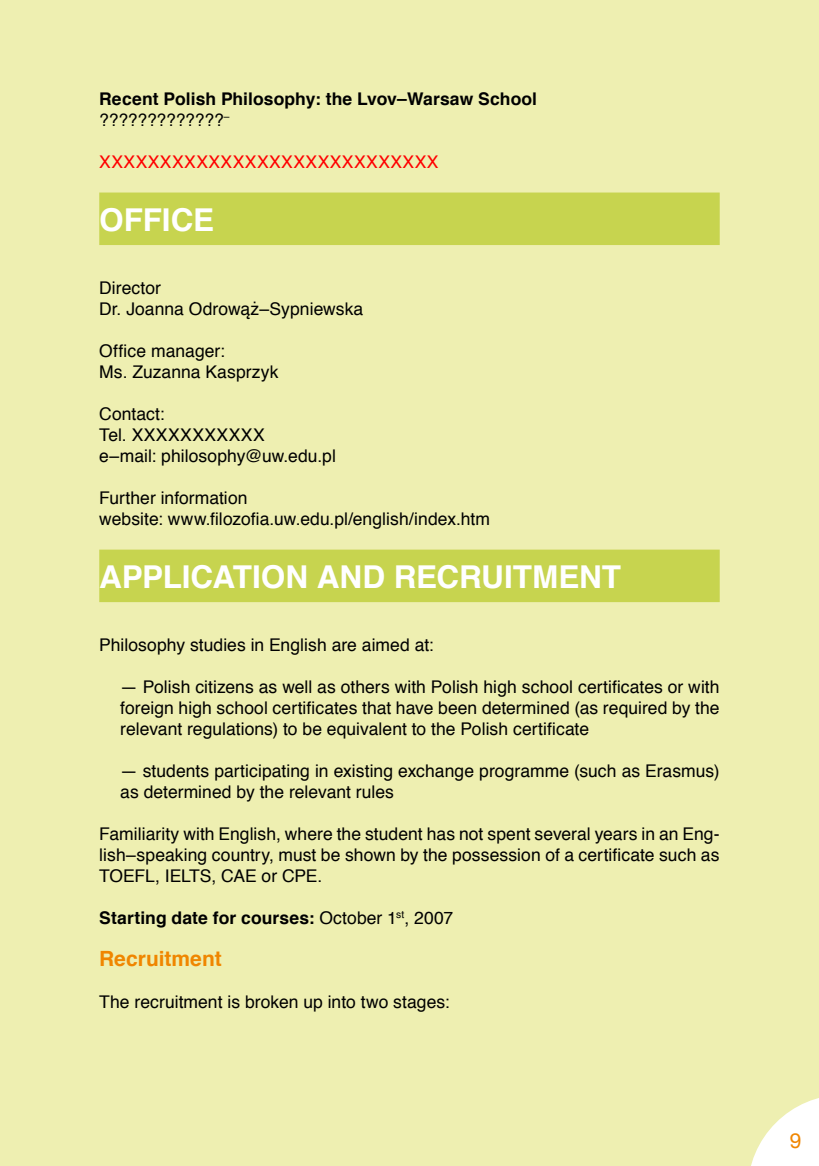
<style>
.page{position:relative;width:819px;height:1166px;background:#eeefb1}
.page>*{position:absolute;margin:0;border:0;box-sizing:border-box;transform-origin:0 0}
.t1{font:700 31.5px "Helvetica CE";color:#fff}
.t2{font:700 21px "Helvetica CE";color:#f08600}
.t3{font:17.5px/21px "Helvetica CE";letter-spacing:.005em;color:#000}
.t4{font:700 17.5px/21px "Helvetica CE";color:#000}
.t5{font:17.5px "Helvetica CE";letter-spacing:.025em;color:#f00}
.s1{font-weight:400}
</style>
<div class="page">
<div style="left:99px;top:192px;width:620px;height:53px;background:#c7d44f"></div>
<div style="left:99px;top:550px;width:620px;height:52px;background:#c7d44f"></div>
<svg style="left:751px;top:1098px;width:68px;height:68px"></svg>
<p class="t4" style="left:99px;top:89px;width:439px">Recent Polish Philosophy: the Lvov–Warsaw School <span class="s1">?????????????</span><sup>–</sup></p>
<p class="t5" style="left:99px;top:150px;width:341px">XXXXXXXXXXXXXXXXXXXXXXXXXXXX</p>
<h1 class="t1" style="left:99px;top:198px;width:116px">Office</h1>
<p class="t3" style="left:99px;top:278px;width:265px">Director<br>Dr. Joanna Odrowąż–Sypniewska</p>
<p class="t3" style="left:99px;top:341px;width:181px">Office manager:<br>Ms. Zuzanna Kasprzyk</p>
<p class="t3" style="left:99px;top:404px;width:238px">Contact:<br>Tel. XXXXXXXXXXX<br>e–mail: philosophy@uw.edu.pl</p>
<p class="t3" style="left:99px;top:488px;width:392px">Further information<br>website: www.filozofia.uw.edu.pl/english/index.htm</p>
<h1 class="t1" style="left:99px;top:555px;width:22px">App</h1>
<h1 class="t1" style="left:163px;top:555px;width:460px">lication and Recruitment</h1>
<p class="t3" style="left:99px;top:635px;width:336px">Philosophy studies in English are aimed at:</p>
<p class="t3" style="left:120px;top:677px;width:601px;text-align:justify">— Polish citizens as well as others with Polish high school certificates or with foreign high school certificates that have been determined (as required by the relevant regulations) to be equivalent to the Polish certificate</p>
<p class="t3" style="left:120px;top:761px;width:600px">— students participating in existing exchange programme (such as Erasmus) as determined by the relevant rules</p>
<p class="t3" style="left:99px;top:824px;width:622px;text-align:justify">Familiarity with English, where the student has not spent several years in an Eng&shy;lish–speaking country, must be shown by the possession of a certificate such as TOEFL, IELTS, CAE or CPE.</p>
<p class="t4" style="left:99px;top:908px;width:355px">Starting date for courses: <span class="s1">October 1</span><sup>st</sup><span class="s1">, 2007</span></p>
<p class="t2" style="left:99px;top:944px;width:124px">Recruitment</p>
<p class="t3" style="left:99px;top:992px;width:352px">The recruitment is broken up into two stages:</p>
</div>
